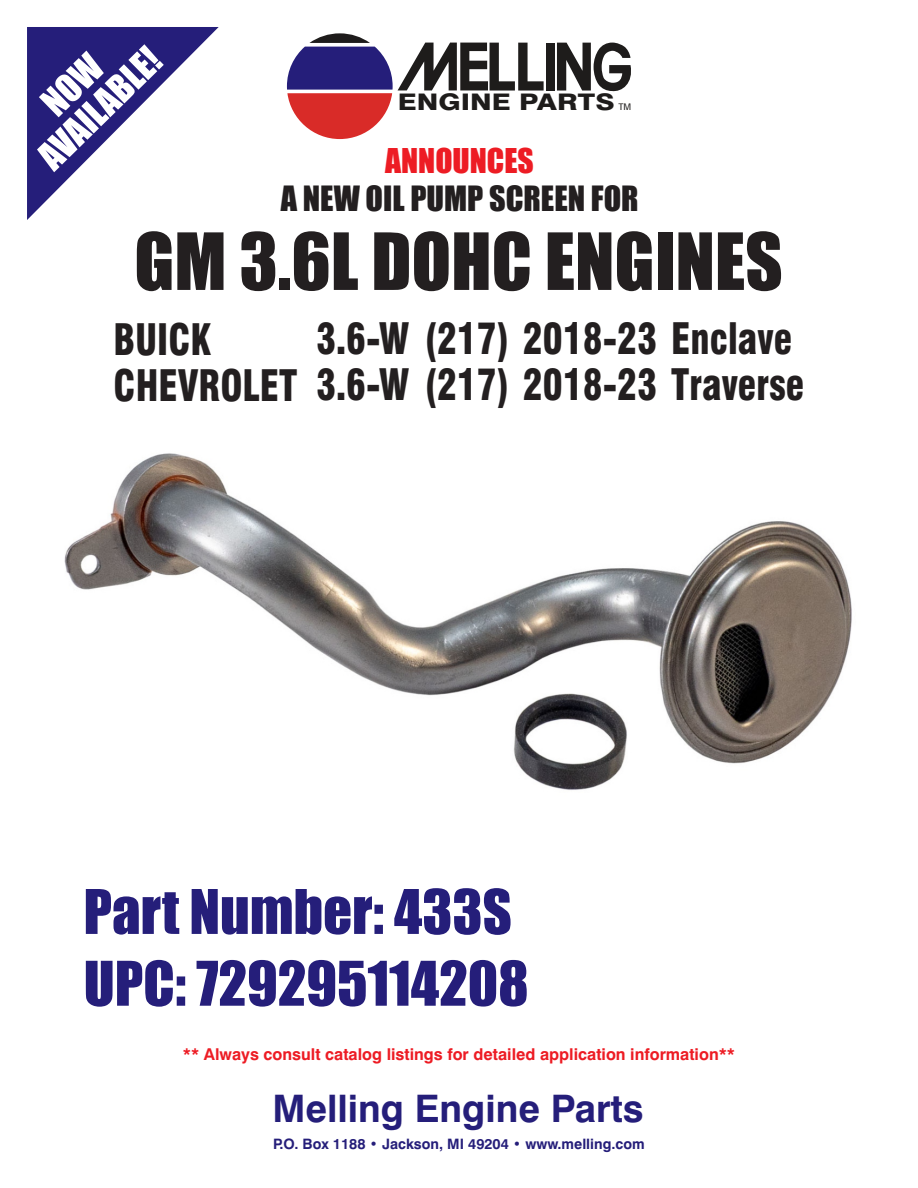
<style>
.page{position:relative;width:918px;height:1188px;background:#fff}
.page>*{position:absolute;margin:0;border:0;box-sizing:border-box;transform-origin:0 0}
.t1{font:72.75px "Impact";color:#231f20}
.t2{font:56.85px/71.8px "Impact";color:#251e7a}
.t3{font:900 condensed 42.3px/45.2px "Swiss 721 BT";color:#231f20;scale:.88 1}
.t4{font:700 37.95px "Swiss 721 BT";color:#251e7a}
.t5{font:35.7px/36px "Impact";color:#fff;text-align:center}
.t6{font:32.25px "Impact";color:#231f20}
.t7{font:31.65px "Impact";color:#ed1c24}
.t8{font:800 22.8px "Swiss 721 BT";color:#1e1c1b;scale:1.24 1}
.t9{font:700 16.35px "Swiss 721 BT";color:#ed1c24}
.t10{font:700 14.4px "Swiss 721 BT";color:#251e7a}
.t11{font:condensed 8.7px "Swiss 721 BT";color:#1e1c1b;scale:1.21 1}
</style>
<div class="page">
<img style="left:64px;top:453px;width:788px;height:337px">
<svg style="left:27px;top:27px;width:192px;height:193px"></svg>
<svg style="left:557px;top:43px;width:74px;height:49px"></svg>
<div style="left:546px;top:43px;width:8px;height:48px;background:#1e1c1b"></div>
<svg style="left:287px;top:33px;width:257px;height:106px"></svg>
<h3 class="t5" style="left:8px;top:124px;width:156px;rotate:-44deg">NOW<br>AVAILABLE!</h3>
<h3 class="t8" style="left:398px;top:93px;width:176px">ENGINE PARTS</h3>
<p class="t11" style="left:618px;top:104px;width:12px">TM</p>
<h3 class="t7" style="left:385px;top:148px;width:150px">ANNOUNCES</h3>
<h3 class="t6" style="left:281px;top:185px;width:359px">A NEW OIL PUMP SCREEN FOR</h3>
<h1 class="t1" style="left:134px;top:232px;width:650px">GM 3.6L DOHC ENGINES</h1>
<h3 class="t3" style="left:114px;top:321px;width:786px">BUICK<br>CHEVROLET 3.6-W (217) 2018-23 Traverse</h3>
<h3 class="t3" style="left:316px;top:321px;width:542px">3.6-W (217) 2018-23 Enclave</h3>
<h2 class="t2" style="left:84px;top:879px;width:447px">Part Number: 433S<br>UPC: 729295114208</h2>
<p class="t9" style="left:183px;top:1048px;width:554px">** Always consult catalog listings for detailed application information**</p>
<h3 class="t4" style="left:272px;top:1094px;width:373px">Melling Engine Parts</h3>
<p class="t10" style="left:273px;top:1139px;width:373px">P.O. Box 1188 • Jackson, MI 49204 • www.melling.com</p>
</div>
